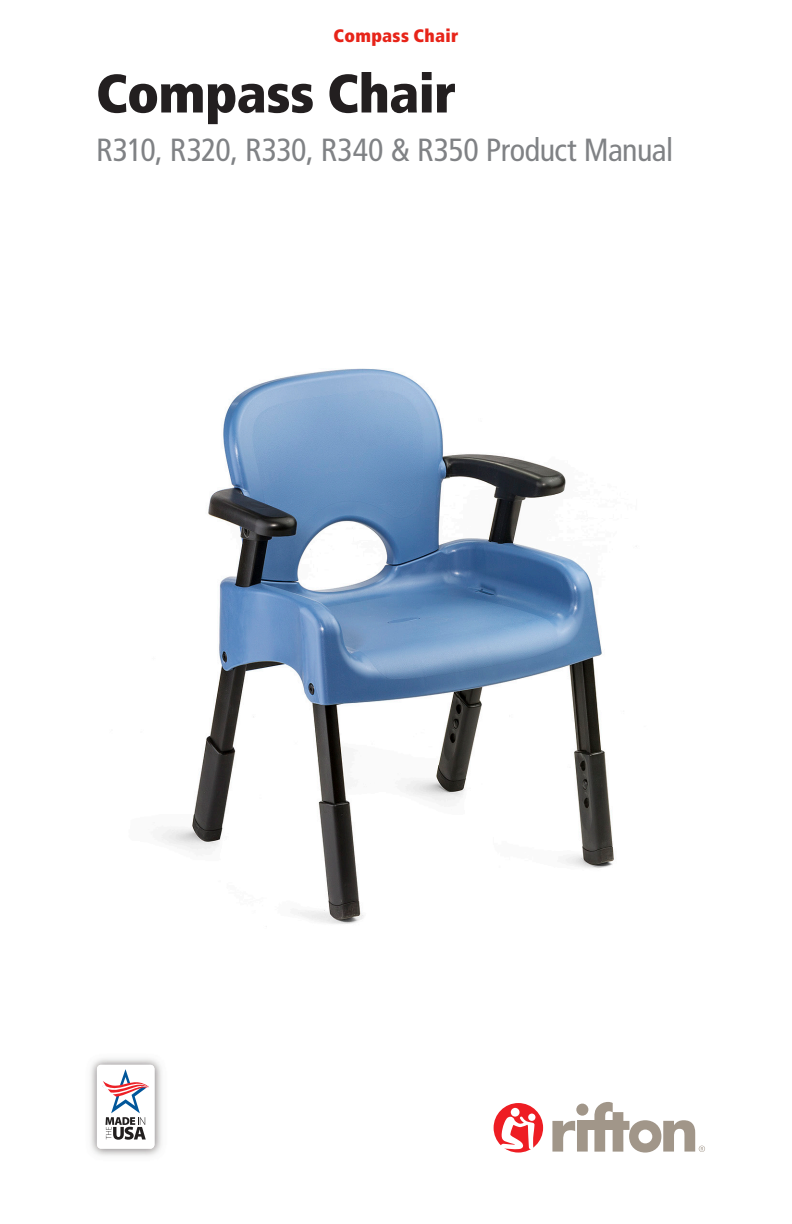
<style>
.page{position:relative;width:792px;height:1224px;background:#fff}
.page>*{position:absolute;margin:0;border:0;box-sizing:border-box;transform-origin:0 0}
.product_name{font:900 condensed 54px "Frutiger LT Std";letter-spacing:-.01em;color:#231f20}
.product_number{font:condensed 32px "Frutiger LT Std";letter-spacing:-.015em;color:#808285}
.warning{font:900 condensed 18px "Frutiger LT Std";letter-spacing:.015em;color:#e72419}
</style>
<div class="page">
<div style="left:494px;top:1103px;width:49px;height:50px;background:#ee1d23;border-radius:50%"></div>
<svg style="left:552px;top:1102px;width:153px;height:51px"></svg>
<div style="left:511px;top:1108px;width:9px;height:9px;background:#fff;border-radius:50%"></div>
<div style="left:528px;top:1114px;width:7px;height:7px;background:#fff;border-radius:50%"></div>
<svg style="left:501px;top:1116px;width:34px;height:33px"></svg>
<img style="left:161px;top:368px;width:476px;height:556px">
<img style="left:90px;top:1058px;width:72px;height:98px">
<div style="left:97px;top:1065px;width:57px;height:84px;background:#fff;border-radius:4px"></div>
<svg style="left:102px;top:1069px;width:47px;height:71px"></svg>
<p class="warning" style="left:334px;top:25px;width:126px">Compass Chair</p>
<p class="product_name" style="left:96px;top:61px;width:362px">Compass Chair</p>
<p class="product_number" style="left:96px;top:131px;width:579px">R310, R320, R330, R340 &amp; R350 Product Manual</p>
</div>
